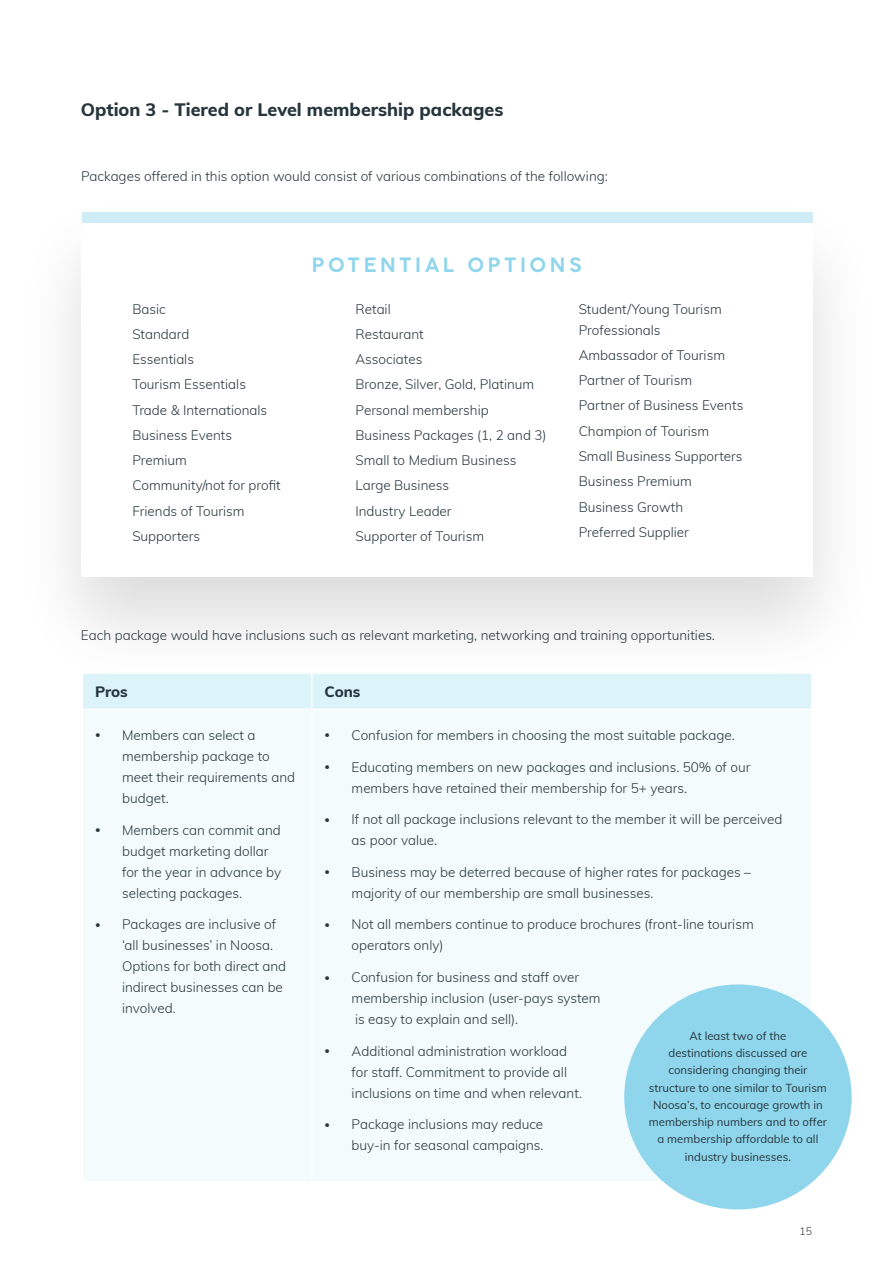
<style>
.page{position:relative;width:893px;height:1263px;background:#fff}
.page>*{position:absolute;margin:0;border:0;box-sizing:border-box;transform-origin:0 0}
.t1{font:300 19.5px "Cocogoose Pro";letter-spacing:.18em;color:#8fd6ed}
.t2{font:800 18px "Muli";color:#26363c}
.t3{font:800 15px "Muli";letter-spacing:-.005em;color:#26363c}
.t4{font:300 13.5px/25.2px "Muli";color:#26363c}
.t5{font:11.4px/17.2px "Muli";color:#26363c;text-align:center}
.t6{font:300 10.5px "Muli";color:#26363c}
.s1{font-size:10.5px}
</style>
<div class="page">
<div style="left:15px;top:190px;width:864px;height:496px;background:#000;opacity:.14"></div>
<div style="left:82px;top:215px;width:364px;height:362px;background:#fff"></div>
<div style="left:445px;top:215px;width:367px;height:362px;background:#fff"></div>
<div style="left:82px;top:213px;width:730px;height:10px;background:#cfedf7"></div>
<div style="left:83px;top:674px;width:728px;height:35px;background:#ddf3fa"></div>
<div style="left:83px;top:710px;width:728px;height:471px;background:#f4fbfd"></div>
<hr style="left:82px;top:674px;width:1px;height:35px;background:#fff">
<hr style="left:82px;top:672px;width:230px;height:2px;background:#fff">
<hr style="left:312px;top:672px;width:500px;height:2px;background:#fff">
<hr style="left:311px;top:674px;width:2px;height:35px;background:#fff">
<hr style="left:811px;top:674px;width:1px;height:35px;background:#fff">
<hr style="left:311px;top:710px;width:2px;height:471px;background:#fff">
<div style="left:624px;top:984px;width:228px;height:225px;background:#8fd6ed;border-radius:50%"></div>
<h2 class="t2" style="left:81px;top:96px;width:424px">Option 3 - Tiered or Level membership packages</h2>
<p class="t4" style="left:81px;top:163px;width:528px">Packages offered in this option would consist of various combinations of the following:</p>
<h1 class="t1" style="left:312px;top:252px;width:272px">POTENTIAL OPTIONS</h1>
<p class="t4" style="left:132px;top:295px;width:150px">Basic<br>Standard<br>Essentials<br>Tourism Essentials<br>Trade &amp; Internationals<br>Business Events<br>Premium<br>Community/not for profit<br>Friends of Tourism<br>Supporters</p>
<p class="t4" style="left:355px;top:296px;width:193px">Retail<br>Restaurant<br>Associates<br>Bronze, Silver, Gold, Platinum<br>Personal membership<br>Business Packages (1, 2 and 3)<br>Small to Medium Business<br>Large Business<br>Industry Leader<br>Supporter of Tourism</p>
<p class="t4" style="left:579px;top:298px;width:145px;line-height:21px">Student/Young Tourism<br>Professionals</p>
<p class="t4" style="left:579px;top:342px;width:166px">Ambassador of Tourism<br>Partner of Tourism<br>Partner of Business Events<br>Champion of Tourism<br>Small Business Supporters<br>Business Premium<br>Business Growth<br>Preferred Supplier</p>
<p class="t4" style="left:81px;top:622px;width:635px">Each package would have inclusions such as relevant marketing, networking and training opportunities.</p>
<p class="t3" style="left:95px;top:680px;width:34px">Pros</p>
<p class="t3" style="left:325px;top:680px;width:37px">Cons</p>
<p class="t4" style="left:122px;top:724px;width:175px;line-height:21px;text-indent:-27px"><span class="s1">•</span> Members can select a membership package to meet their requirements and budget.</p>
<p class="t4" style="left:122px;top:818px;width:161px;line-height:21px;text-indent:-27px"><span class="s1">•</span> Members can commit and budget marketing dollar for the year in advance by selecting packages.</p>
<p class="t4" style="left:122px;top:913px;width:166px;line-height:21px;text-indent:-27px"><span class="s1">•</span> Packages are inclusive of ‘all businesses’ in Noosa.<br>Options for both direct and indirect businesses can be involved.</p>
<p class="t4" style="left:325px;top:722px;width:412px"><span class="s1">•</span> Confusion for members in choosing the most suitable package.</p>
<p class="t4" style="left:352px;top:755px;width:400px;line-height:21px;text-indent:-27px"><span class="s1">•</span> Educating members on new packages and inclusions. 50% of our members have retained their membership for 5+ years.</p>
<p class="t4" style="left:352px;top:808px;width:432px;line-height:21px;text-indent:-27px"><span class="s1">•</span> If not all package inclusions relevant to the member it will be perceived as poor value.</p>
<p class="t4" style="left:352px;top:861px;width:401px;line-height:21px;text-indent:-27px"><span class="s1">•</span> Business may be deterred because of higher rates for packages – majority of our membership are small businesses.</p>
<p class="t4" style="left:352px;top:913px;width:404px;line-height:21px;text-indent:-27px"><span class="s1">•</span> Not all members continue to produce brochures (front-line tourism operators only)</p>
<p class="t4" style="left:352px;top:966px;width:251px;line-height:21px;text-indent:-27px"><span class="s1">•</span> Confusion for business and staff over membership inclusion (user-pays system is easy to explain and sell).</p>
<p class="t4" style="left:352px;top:1040px;width:232px;line-height:21px;text-indent:-27px"><span class="s1">•</span> Additional administration workload for staff. Commitment to provide all inclusions on time and when relevant.</p>
<p class="t4" style="left:325px;top:1113px;width:220px;line-height:21px;text-align:right"><span class="s1">•</span> Package inclusions may reduce buy-in for seasonal campaigns.</p>
<p class="t5" style="left:649px;top:1026px;width:180px">At least two of the<br>destinations discussed are considering changing their structure to one similar to Tourism<br>Noosa’s, to encourage growth in membership numbers and to offer a membership affordable to all industry businesses.</p>
<p class="t6" style="left:799px;top:1224px;width:14px">15</p>
</div>
